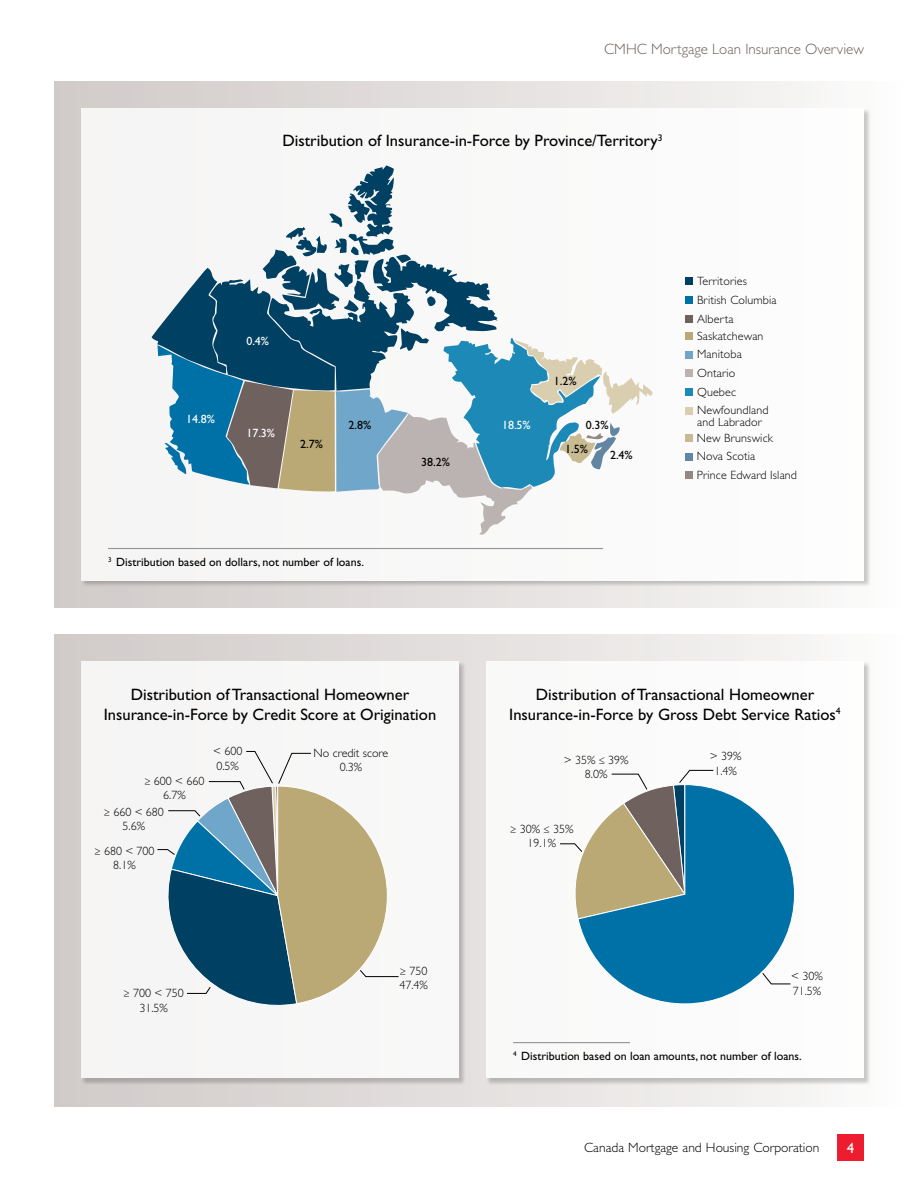
<style>
.page{position:relative;width:918px;height:1188px;background:#fff}
.page>*{position:absolute;margin:0;border:0;box-sizing:border-box;transform-origin:0 0}
.Graph_titles{font:16.5px/19.8px "Gill Sans Std";color:#000;text-align:center}
.t1{font:300 15px "Gill Sans Std";color:#6e615e}
.t2{font:15px "Gill Sans Std";color:#fff}
.t3{font:300 13.5px "Gill Sans Std";color:#000}
.t4{font:300 12px/14.4px "Gill Sans Std";letter-spacing:.01em;color:#000;text-align:center}
.Footnote{font:12px "Gill Sans Std";color:#000}
.t5{font:12px "Gill Sans Std";color:#fff}
</style>
<div class="page">
<div style="left:837px;top:1134px;width:27px;height:27px;background:#ed1c2e"></div>
<div style="left:54px;top:634px;width:864px;height:473px;background:linear-gradient(to right,#cfc9c7,#fcfbfa)"></div>
<div style="left:81px;top:662px;width:385px;height:423px;background:#000;opacity:.25"></div>
<div style="left:81px;top:662px;width:378px;height:416px;background:#f7f6f6"></div>
<div style="left:486px;top:662px;width:385px;height:423px;background:#000;opacity:.25"></div>
<div style="left:486px;top:662px;width:378px;height:416px;background:#fff"></div>
<svg style="left:157px;top:751px;width:242px;height:254px"></svg>
<svg style="left:560px;top:770px;width:154px;height:140px"></svg>
<svg style="left:577px;top:784px;width:218px;height:220px"></svg>
<hr style="left:513px;top:1042px;width:117px;height:1px;background:#939598">
<div style="left:54px;top:81px;width:864px;height:527px;background:linear-gradient(to right,#cfc9c7,#fcfbfa)"></div>
<div style="left:81px;top:108px;width:790px;height:480px;background:#000;opacity:.25"></div>
<div style="left:81px;top:108px;width:783px;height:472px;background:#fff"></div>
<div style="left:685px;top:296px;width:8px;height:8px;background:#0071a6"></div>
<div style="left:685px;top:315px;width:8px;height:8px;background:#6e615e"></div>
<div style="left:685px;top:278px;width:8px;height:7px;background:#004062"></div>
<div style="left:685px;top:453px;width:8px;height:7px;background:#6286a2"></div>
<div style="left:685px;top:434px;width:8px;height:8px;background:#c9bb91"></div>
<div style="left:685px;top:472px;width:8px;height:7px;background:#928784"></div>
<div style="left:685px;top:332px;width:8px;height:8px;background:#baa975"></div>
<div style="left:685px;top:370px;width:8px;height:7px;background:#bbb3b1"></div>
<div style="left:685px;top:351px;width:8px;height:7px;background:#70a6ca"></div>
<div style="left:685px;top:388px;width:8px;height:8px;background:#1d89b7"></div>
<div style="left:685px;top:407px;width:8px;height:8px;background:#d9ceb0"></div>
<svg style="left:152px;top:166px;width:501px;height:369px"></svg>
<hr style="left:108px;top:548px;width:495px;height:1px;background:#939598">
<p class="t1" style="left:604px;top:41px;width:261px">CMHC Mortgage Loan Insurance Overview</p>
<p class="Graph_titles" style="left:282px;top:131px;width:382px">Distribution of Insurance-in-Force by Province/Territory<sup>3</sup></p>
<p class="t5" style="left:186px;top:412px;width:30px">14.8%</p>
<p class="t5" style="left:246px;top:334px;width:24px">0.4%</p>
<p class="t5" style="left:246px;top:426px;width:30px">17.3%</p>
<p class="Footnote" style="left:300px;top:437px;width:24px">2.7%</p>
<p class="Footnote" style="left:348px;top:418px;width:24px">2.8%</p>
<p class="Footnote" style="left:108px;top:555px;width:257px"><sup>3</sup> Distribution based on dollars, not number of loans.</p>
<p class="Footnote" style="left:421px;top:455px;width:30px">38.2%</p>
<p class="t5" style="left:502px;top:418px;width:30px">18.5%</p>
<p class="Footnote" style="left:554px;top:374px;width:24px">1.2%</p>
<p class="Footnote" style="left:586px;top:418px;width:24px">0.3%</p>
<p class="Footnote" style="left:565px;top:442px;width:24px">1.5%</p>
<p class="Footnote" style="left:610px;top:448px;width:24px">2.4%</p>
<p class="t4" style="left:697px;top:274px;width:51px">Territories</p>
<p class="t4" style="left:697px;top:291px;width:81px;line-height:18.8px;text-align:left">British Columbia<br>Alberta</p>
<p class="t4" style="left:697px;top:329px;width:68px">Saskatchewan</p>
<p class="t4" style="left:697px;top:366px;width:40px">Ontario</p>
<p class="t4" style="left:697px;top:347px;width:46px">Manitoba</p>
<p class="t4" style="left:697px;top:382px;width:73px;line-height:18.8px;text-align:left">Quebec<br>Newfoundland</p>
<p class="t4" style="left:697px;top:415px;width:66px">and Labrador</p>
<p class="t4" style="left:697px;top:431px;width:78px">New Brunswick</p>
<p class="t4" style="left:697px;top:468px;width:102px">Prince Edward Island</p>
<p class="t4" style="left:697px;top:449px;width:60px">Nova Scotia</p>
<p class="Graph_titles" style="left:104px;top:684px;width:334px">Distribution of Transactional Homeowner<br>Insurance-in-Force by Credit Score at Origination</p>
<p class="t4" style="left:144px;top:774px;width:62px">≥ 600 &lt; 660<br>6.7%</p>
<p class="t4" style="left:104px;top:805px;width:62px">≥ 660 &lt; 680<br>5.6%</p>
<p class="t4" style="left:94px;top:843px;width:62px">≥ 680 &lt; 700<br>8.1%</p>
<p class="t4" style="left:213px;top:744px;width:31px;text-align:left">&lt; 600<br>0.5%</p>
<p class="t4" style="left:124px;top:986px;width:62px">≥ 700 &lt; 750<br>31.5%</p>
<p class="t4" style="left:314px;top:746px;width:76px">No credit score<br>0.3%</p>
<p class="t4" style="left:399px;top:963px;width:30px;text-align:left">≥ 750<br>47.4%</p>
<p class="Graph_titles" style="left:509px;top:684px;width:333px">Distribution of Transactional Homeowner<br>Insurance-in-Force by Gross Debt Service Ratios<sup>4</sup></p>
<p class="t4" style="left:564px;top:753px;width:66px">&gt; 35% ≤ 39%<br>8.0%</p>
<p class="t4" style="left:710px;top:749px;width:33px">&gt; 39%<br>1.4%</p>
<p class="t4" style="left:510px;top:822px;width:65px">≥ 30% ≤ 35%<br>19.1%</p>
<p class="t4" style="left:791px;top:969px;width:33px;text-align:left">&lt; 30%<br>71.5%</p>
<p class="Footnote" style="left:513px;top:1049px;width:290px"><sup>4</sup> Distribution based on loan amounts, not number of loans.</p>
<p class="t3" style="left:584px;top:1140px;width:237px">Canada Mortgage and Housing Corporation</p>
<p class="t2" style="left:847px;top:1139px;width:9px">4</p>
</div>
